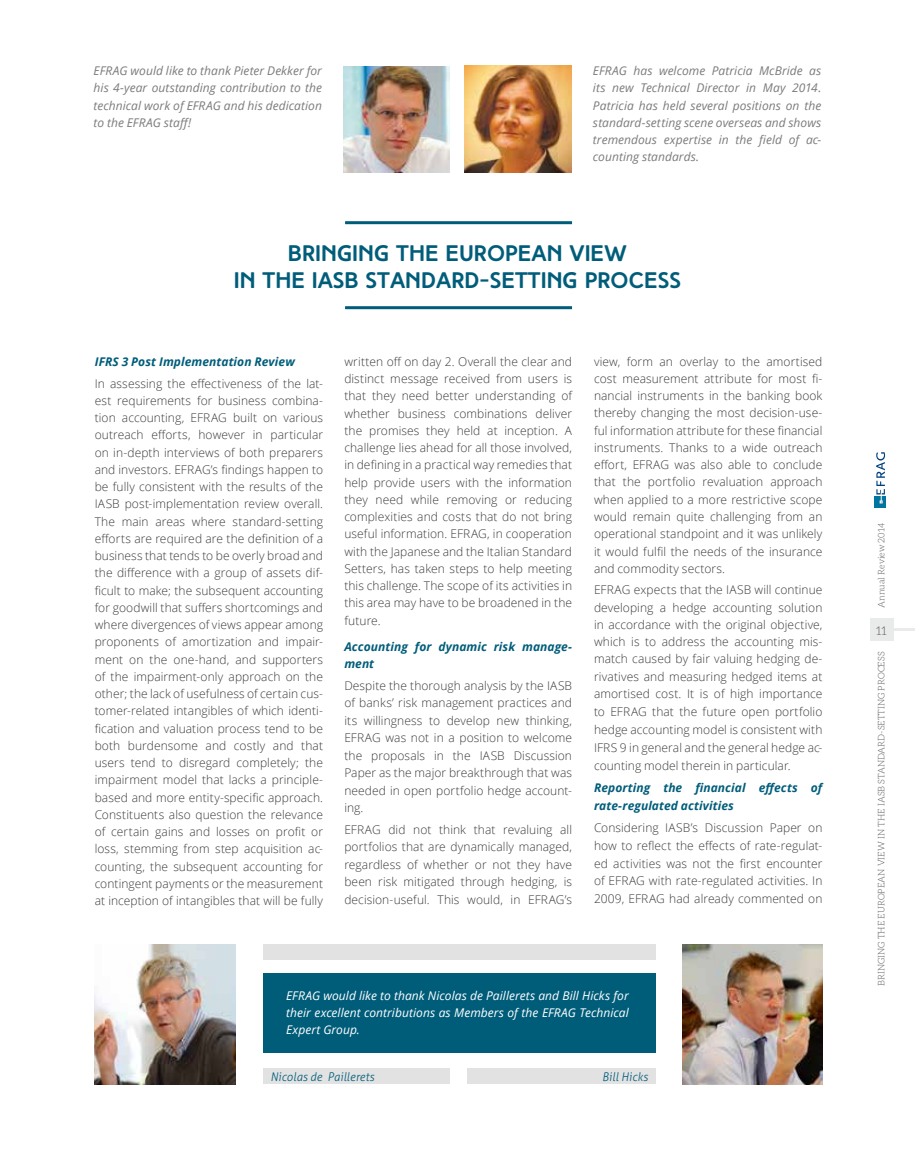
<style>
.page{position:relative;width:915px;height:1170px;background:#fff}
.page>*{position:absolute;margin:0;border:0;box-sizing:border-box;transform-origin:0 0}
.t1{font:700 22.5px/27px "High Tide";color:#005d7a;text-align:center}
.t2{font:300 12px/17.2px "Open Sans";letter-spacing:.005em;color:#3a3a39;text-align:justify}
.t3{font:italic 12px/17.2px "Open Sans";letter-spacing:.005em;color:#7a7b7a;text-align:justify}
.t4{font:italic 12px/17.2px "Open Sans";letter-spacing:.005em;color:#fff;text-align:justify}
.t5{font:italic 700 12px/17.4px "Open Sans";letter-spacing:.005em;color:#005d7a}
.t6{font:italic 300 12px "Aller";letter-spacing:.01em;color:#005d7a;scale:.95 1}
.t7{font:300 12px "Aleo";color:#565655}
.t8{font:300 9px "Aleo";color:#565655}
</style>
<div class="page">
<hr style="left:345px;top:306px;width:227px;height:3px;background:#005d7a">
<hr style="left:345px;top:221px;width:227px;height:3px;background:#005d7a">
<div style="left:263px;top:973px;width:392px;height:79px;background:#005d7a"></div>
<img style="left:682px;top:944px;width:140px;height:140px">
<img style="left:95px;top:944px;width:140px;height:140px">
<div style="left:466px;top:1068px;width:189px;height:16px;background:#e2e2e2"></div>
<div style="left:263px;top:1068px;width:186px;height:16px;background:#e2e2e2"></div>
<div style="left:263px;top:944px;width:392px;height:16px;background:#e2e2e2"></div>
<img style="left:465px;top:66px;width:106px;height:106px">
<img style="left:343px;top:66px;width:106px;height:107px">
<hr style="left:891px;top:628px;width:23px;height:3px;background:#e9eaea">
<div style="left:870px;top:618px;width:23px;height:23px;background:#e9eaea"></div>
<div style="left:873px;top:496px;width:12px;height:12px;background:#00759e"></div>
<svg style="left:876px;top:452px;width:8px;height:51px"></svg>
<p class="t3" style="left:94px;top:62px;width:230px">EFRAG would like to thank Pieter Dekker for his 4-year outstanding contribution to the technical work of EFRAG and his dedication to the EFRAG staff!</p>
<p class="t3" style="left:592px;top:62px;width:230px">EFRAG has welcome Patricia McBride as its new Technical Director in May 2014.<br>Patricia has held several positions on the standard-setting scene overseas and shows tremendous expertise in the field of ac&shy;counting standards.</p>
<h1 class="t1" style="left:234px;top:239px;width:448px">BRINGING THE EUROPEAN VIEW<br>IN THE IASB STANDARD-SETTING PROCESS</h1>
<p class="t5" style="left:95px;top:352px;width:201px">IFRS 3 Post Implementation Review</p>
<p class="t2" style="left:95px;top:374px;width:230px">In assessing the effectiveness of the lat&shy;est requirements for business combina&shy;tion accounting, EFRAG built on various outreach efforts, however in particular on in-depth interviews of both preparers and investors. EFRAG’s findings happen to be fully consistent with the results of the IASB post-implementation review overall.<br>The main areas where standard-setting efforts are required are the definition of a business that tends to be overly broad and the difference with a group of assets dif&shy;ficult to make; the subsequent accounting for goodwill that suffers shortcomings and where divergences of views appear among proponents of amortization and impair&shy;ment on the one-hand, and supporters of the impairment-only approach on the other; the lack of usefulness of certain cus&shy;tomer-related intangibles of which identi&shy;fication and valuation process tend to be both burdensome and costly and that users tend to disregard completely; the impairment model that lacks a principle&shy;based and more entity-specific approach.<br>Constituents also question the relevance of certain gains and losses on profit or loss, stemming from step acquisition ac&shy;counting, the subsequent accounting for contingent payments or the measurement at inception of intangibles that will be fully</p>
<p class="t2" style="left:344px;top:352px;width:229px">written off on day 2. Overall the clear and distinct message received from users is that they need better understanding of whether business combinations deliver the promises they held at inception. A challenge lies ahead for all those involved, in defining in a practical way remedies that help provide users with the information they need while removing or reducing complexities and costs that do not bring useful information. EFRAG, in cooperation with the Japanese and the Italian Standard Setters, has taken steps to help meeting this challenge. The scope of its activities in this area may have to be broadened in the future.</p>
<p class="t5" style="left:344px;top:637px;width:229px">Accounting for dynamic risk manage&shy;ment</p>
<p class="t2" style="left:344px;top:676px;width:229px">Despite the thorough analysis by the IASB of banks’ risk management practices and its willingness to develop new thinking, EFRAG was not in a position to welcome the proposals in the IASB Discussion Paper as the major breakthrough that was needed in open portfolio hedge account&shy;ing.</p>
<p class="t2" style="left:344px;top:820px;width:229px">EFRAG did not think that revaluing all portfolios that are dynamically managed, regardless of whether or not they have been risk mitigated through hedging, is decision-useful. This would, in EFRAG’s</p>
<p class="t2" style="left:593px;top:352px;width:230px">view, form an overlay to the amortised cost measurement attribute for most fi&shy;nancial instruments in the banking book thereby changing the most decision-use&shy;ful information attribute for these financial instruments. Thanks to a wide outreach effort, EFRAG was also able to conclude that the portfolio revaluation approach when applied to a more restrictive scope would remain quite challenging from an operational standpoint and it was unlikely it would fulfil the needs of the insurance and commodity sectors.</p>
<p class="t2" style="left:593px;top:580px;width:230px">EFRAG expects that the IASB will continue developing a hedge accounting solution in accordance with the original objective, which is to address the accounting mis&shy;match caused by fair valuing hedging de&shy;rivatives and measuring hedged items at amortised cost. It is of high importance to EFRAG that the future open portfolio hedge accounting model is consistent with IFRS 9 in general and the general hedge ac&shy;counting model therein in particular.</p>
<p class="t5" style="left:593px;top:778px;width:230px;line-height:17.9px">Reporting the financial effects of rate-regulated activities</p>
<p class="t2" style="left:593px;top:818px;width:230px;line-height:17.9px">Considering IASB’s Discussion Paper on how to reflect the effects of rate-regulat&shy;ed activities was not the first encounter of EFRAG with rate-regulated activities. In 2009, EFRAG had already commented on</p>
<p class="t4" style="left:286px;top:986px;width:344px">EFRAG would like to thank Nicolas de Paillerets and Bill Hicks for their excellent contributions as Members of the EFRAG Technical Expert Group.</p>
<p class="t6" style="left:270px;top:1069px;width:111px">Nicolas de Paillerets</p>
<p class="t6" style="left:602px;top:1069px;width:50px">Bill Hicks</p>
<p class="t8" style="left:876px;top:608px;width:87px;rotate:-90deg">Annual Review 2014</p>
<p class="t7" style="left:875px;top:623px;width:12px">11</p>
<p class="t8" style="left:876px;top:985px;width:335px;rotate:-90deg">BRINGING THE EUROPEAN VIEW IN THE IASB STANDARD-SETTING PROCESS</p>
</div>
